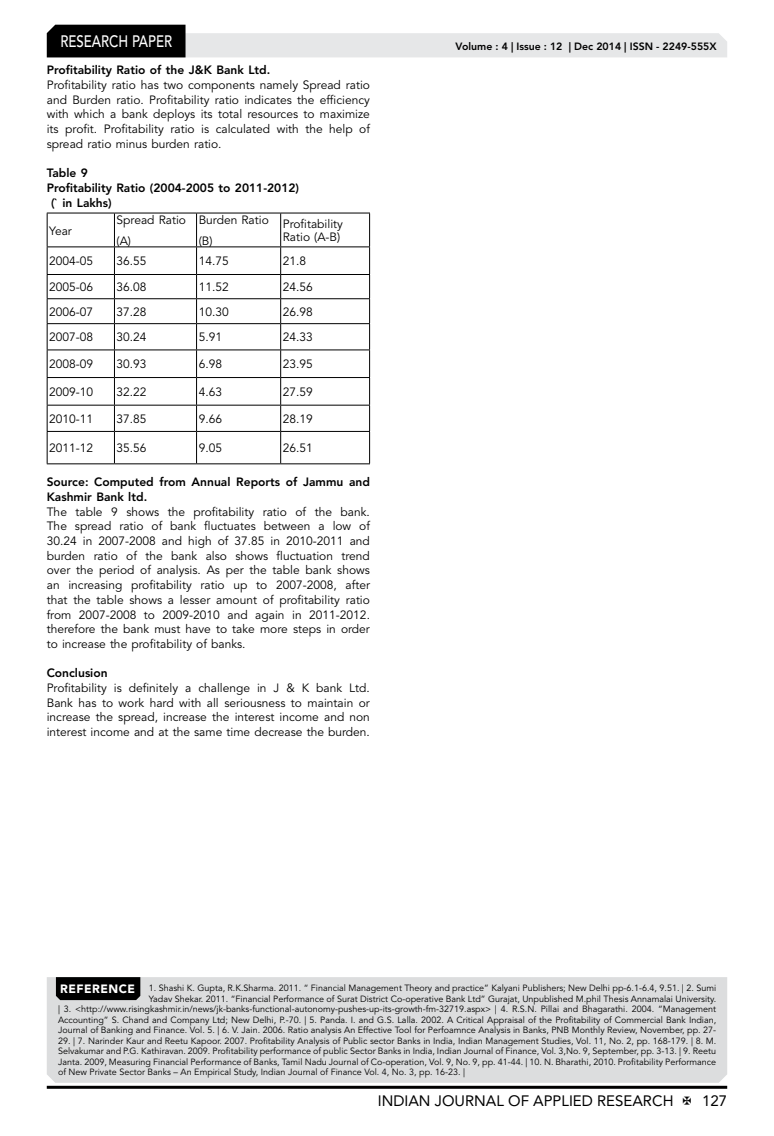
<style>
.page{position:relative;width:774px;height:1136px;background:#fff}
.page>*{position:absolute;margin:0;border:0;box-sizing:border-box;transform-origin:0 0}
.t1{font:500 16.5px "Avenir LT Std";color:#fff;scale:.8 1}
.t2{font:15px "Avenir LT Std";color:#000}
.t3{font:12px/14.7px "Avenir LT Std";color:#000;text-align:justify}
.t4{font:800 12px/14.7px "Avenir LT Std";color:#000}
.t5{font:800 10.5px "Avenir LT Std";color:#000}
.t6{font:9px/10.5px "Avenir LT Std";color:#000;text-align:right}
.s1{font-weight:900;font-size:12px;color:#fff}
</style>
<div class="page">
<hr style="left:47px;top:1085px;width:680px;height:3px;background:#000">
<svg style="left:47px;top:25px;width:680px;height:32px"></svg>
<svg style="left:48px;top:214px;width:321px;height:249px"></svg>
<hr style="left:114px;top:213px;width:1px;height:33px;background:#000">
<hr style="left:196px;top:213px;width:1px;height:33px;background:#000">
<hr style="left:280px;top:213px;width:1px;height:33px;background:#000">
<hr style="left:47px;top:246px;width:67px;height:1px;background:#000">
<hr style="left:114px;top:246px;width:83px;height:1px;background:#000">
<hr style="left:197px;top:246px;width:84px;height:1px;background:#000">
<hr style="left:281px;top:246px;width:89px;height:1px;background:#000">
<hr style="left:47px;top:274px;width:67px;height:1px;background:#000">
<hr style="left:114px;top:274px;width:83px;height:1px;background:#000">
<hr style="left:197px;top:274px;width:84px;height:1px;background:#000">
<hr style="left:281px;top:274px;width:89px;height:1px;background:#000">
<hr style="left:47px;top:298px;width:67px;height:1px;background:#000">
<hr style="left:114px;top:298px;width:83px;height:1px;background:#000">
<hr style="left:197px;top:298px;width:84px;height:1px;background:#000">
<hr style="left:281px;top:298px;width:89px;height:1px;background:#000">
<hr style="left:47px;top:323px;width:67px;height:1px;background:#000">
<hr style="left:114px;top:323px;width:83px;height:1px;background:#000">
<hr style="left:197px;top:323px;width:84px;height:1px;background:#000">
<hr style="left:47px;top:349px;width:67px;height:1px;background:#000">
<hr style="left:114px;top:349px;width:83px;height:1px;background:#000">
<hr style="left:197px;top:349px;width:84px;height:1px;background:#000">
<hr style="left:47px;top:377px;width:67px;height:1px;background:#000">
<hr style="left:114px;top:377px;width:83px;height:1px;background:#000">
<hr style="left:197px;top:377px;width:84px;height:1px;background:#000">
<hr style="left:281px;top:377px;width:89px;height:1px;background:#000">
<hr style="left:47px;top:405px;width:67px;height:1px;background:#000">
<hr style="left:114px;top:405px;width:83px;height:1px;background:#000">
<svg style="left:114px;top:247px;width:1px;height:184px"></svg>
<hr style="left:197px;top:405px;width:84px;height:1px;background:#000">
<svg style="left:196px;top:247px;width:1px;height:184px"></svg>
<hr style="left:281px;top:405px;width:89px;height:1px;background:#000">
<hr style="left:47px;top:431px;width:67px;height:1px;background:#000">
<hr style="left:114px;top:431px;width:83px;height:1px;background:#000">
<hr style="left:114px;top:432px;width:1px;height:31px;background:#000">
<hr style="left:197px;top:431px;width:84px;height:1px;background:#000">
<hr style="left:196px;top:432px;width:1px;height:31px;background:#000">
<hr style="left:281px;top:431px;width:89px;height:1px;background:#000">
<hr style="left:280px;top:432px;width:1px;height:31px;background:#000">
<hr style="left:281px;top:323px;width:89px;height:1px;background:#000">
<svg style="left:280px;top:247px;width:1px;height:184px"></svg>
<hr style="left:281px;top:349px;width:89px;height:1px;background:#000">
<hr style="left:47px;top:213px;width:67px;height:1px;background:#000">
<hr style="left:47px;top:213px;width:1px;height:33px;background:#000">
<hr style="left:114px;top:213px;width:83px;height:1px;background:#000">
<hr style="left:197px;top:213px;width:84px;height:1px;background:#000">
<hr style="left:281px;top:213px;width:89px;height:1px;background:#000">
<hr style="left:369px;top:213px;width:1px;height:33px;background:#000">
<svg style="left:47px;top:247px;width:1px;height:184px"></svg>
<svg style="left:369px;top:247px;width:1px;height:184px"></svg>
<hr style="left:47px;top:432px;width:1px;height:31px;background:#000">
<hr style="left:369px;top:432px;width:1px;height:31px;background:#000">
<hr style="left:47px;top:463px;width:67px;height:1px;background:#000">
<hr style="left:114px;top:463px;width:83px;height:1px;background:#000">
<hr style="left:197px;top:463px;width:84px;height:1px;background:#000">
<hr style="left:281px;top:463px;width:89px;height:1px;background:#000">
<div style="left:47px;top:977px;width:680px;height:105px;background:#dcddde"></div>
<div style="left:56px;top:977px;width:84px;height:22px;background:#000"></div>
<h1 class="t1" style="left:60px;top:32px;width:139px">RESEARCH PAPER</h1>
<h3 class="t4" style="left:47px;top:63px;width:225px">Profitability Ratio of the J&amp;K Bank Ltd.</h3>
<p class="t3" style="left:47px;top:78px;width:325px">Profitability ratio has two components namely Spread ratio and Burden ratio. Profitability ratio indicates the efficiency with which a bank deploys its total resources to maximize its profit. Profitability ratio is calculated with the help of spread ratio minus burden ratio.</p>
<h3 class="t4" style="left:47px;top:166px;width:43px">Table 9</h3>
<h3 class="t4" style="left:47px;top:180px;width:254px">Profitability Ratio (2004-2005 to 2011-2012)</h3>
<h3 class="t4" style="left:51px;top:195px;width:62px">(` in Lakhs)</h3>
<h3 class="t3" style="left:49px;top:223px;width:24px">Year</h3>
<h3 class="t3" style="left:117px;top:210px;width:71px;line-height:20.5px">Spread Ratio (A)</h3>
<h3 class="t3" style="left:199px;top:210px;width:72px;line-height:20.5px">Burden Ratio (B)</h3>
<h3 class="t3" style="left:283px;top:219px;width:62px;line-height:12px">Profitability<br>Ratio (A-B)</h3>
<h3 class="t3" style="left:49px;top:254px;width:46px">2004-05</h3>
<h3 class="t3" style="left:117px;top:254px;width:32px">36.55</h3>
<h3 class="t3" style="left:199px;top:254px;width:32px">14.75</h3>
<h3 class="t3" style="left:283px;top:254px;width:25px">21.8</h3>
<h3 class="t3" style="left:49px;top:280px;width:46px">2005-06</h3>
<h3 class="t3" style="left:117px;top:280px;width:32px">36.08</h3>
<h3 class="t3" style="left:199px;top:280px;width:32px">11.52</h3>
<h3 class="t3" style="left:283px;top:280px;width:32px">24.56</h3>
<h3 class="t3" style="left:49px;top:304px;width:46px">2006-07</h3>
<h3 class="t3" style="left:117px;top:304px;width:32px">37.28</h3>
<h3 class="t3" style="left:199px;top:304px;width:32px">10.30</h3>
<h3 class="t3" style="left:283px;top:304px;width:32px">26.98</h3>
<h3 class="t3" style="left:49px;top:330px;width:46px">2007-08</h3>
<h3 class="t3" style="left:117px;top:330px;width:32px">30.24</h3>
<h3 class="t3" style="left:199px;top:330px;width:25px">5.91</h3>
<h3 class="t3" style="left:283px;top:330px;width:32px">24.33</h3>
<h3 class="t3" style="left:49px;top:357px;width:46px">2008-09</h3>
<h3 class="t3" style="left:117px;top:357px;width:32px">30.93</h3>
<h3 class="t3" style="left:199px;top:357px;width:25px">6.98</h3>
<h3 class="t3" style="left:283px;top:357px;width:32px">23.95</h3>
<h3 class="t3" style="left:49px;top:384px;width:46px">2009-10</h3>
<h3 class="t3" style="left:117px;top:384px;width:32px">32.22</h3>
<h3 class="t3" style="left:199px;top:384px;width:25px">4.63</h3>
<h3 class="t3" style="left:283px;top:384px;width:32px">27.59</h3>
<h3 class="t3" style="left:49px;top:411px;width:46px">2010-11</h3>
<h3 class="t3" style="left:117px;top:411px;width:32px">37.85</h3>
<h3 class="t3" style="left:199px;top:411px;width:25px">9.66</h3>
<h3 class="t3" style="left:283px;top:411px;width:32px">28.19</h3>
<h3 class="t3" style="left:49px;top:441px;width:46px">2011-12</h3>
<h3 class="t3" style="left:117px;top:441px;width:32px">35.56</h3>
<h3 class="t3" style="left:199px;top:441px;width:25px">9.05</h3>
<h3 class="t3" style="left:283px;top:441px;width:32px">26.51</h3>
<h3 class="t4" style="left:47px;top:474px;width:325px">Source: Computed from Annual Reports of Jammu and<br>Kashmir Bank ltd.</h3>
<p class="t3" style="left:47px;top:504px;width:325px">The table 9 shows the profitability ratio of the bank.<br>The spread ratio of bank fluctuates between a low of 30.24 in 2007-2008 and high of 37.85 in 2010-2011 and burden ratio of the bank also shows fluctuation trend over the period of analysis. As per the table bank shows an increasing profitability ratio up to 2007-2008, after that the table shows a lesser amount of profitability ratio from 2007-2008 to 2009-2010 and again in 2011-2012. therefore the bank must have to take more steps in order to increase the profitability of banks.</p>
<h3 class="t4" style="left:47px;top:665px;width:62px">Conclusion</h3>
<h3 class="t3" style="left:47px;top:680px;width:325px">Profitability is definitely a challenge in J &amp; K bank Ltd.<br>Bank has to work hard with all seriousness to maintain or increase the spread, increase the interest income and non interest income and at the same time decrease the burden.</h3>
<p class="t5" style="left:456px;top:41px;width:262px">Volume : 4 | Issue : 12 | Dec 2014 | ISSN - 2249-555X</p>
<p class="t6" style="left:58px;top:982px;width:660px"><span class="s1">REFERENCE</span> 1. Shashi K. Gupta, R.K.Sharma. 2011. “ Financial Management Theory and practice” Kalyani Publishers; New Delhi pp-6.1-6.4, 9.51. | 2. Sumi Yadav Shekar. 2011. “Financial Performance of Surat District Co-operative Bank Ltd” Gurajat, Unpublished M.phil Thesis Annamalai University.<br>| 3. &lt;http://www.risingkashmir.in/news/jk-banks-functional-autonomy-pushes-up-its-growth-fm-32719.aspx&gt; | 4. R.S.N. Pillai and Bhagarathi. 2004. “Management Accounting” S. Chand and Company Ltd; New Delhi, P.-70. | 5. Panda. I. and G.S. Lalla. 2002. A Critical Appraisal of the Profitability of Commercial Bank Indian, Journal of Banking and Finance. Vol. 5. | 6. V. Jain. 2006. Ratio analysis An Effective Tool for Perfoamnce Analysis in Banks, PNB Monthly Review, November, pp. 27-</p>
<p class="t6" style="left:58px;top:1035px;width:660px;text-align:justify">29. | 7. Narinder Kaur and Reetu Kapoor. 2007. Profitability Analysis of Public sector Banks in India, Indian Management Studies, Vol. 11, No. 2, pp. 168-179. | 8. M.<br>Selvakumar and P.G. Kathiravan. 2009. Profitability performance of public Sector Banks in India, Indian Journal of Finance, Vol. 3,No. 9, September, pp. 3-13. | 9. Reetu Janta. 2009, Measuring Financial Performance of Banks, Tamil Nadu Journal of Co-operation, Vol. 9, No. 9, pp. 41-44. | 10. N. Bharathi, 2010. Profitability Performance of New Private Sector Banks – An Empirical Study, Indian Journal of Finance Vol. 4, No. 3, pp. 16-23. |</p>
<h2 class="t2" style="left:378px;top:1091px;width:297px">INDIAN JOURNAL OF APPLIED RESEARCH</h2>
<h2 class="t2" style="left:702px;top:1091px;width:27px">127</h2>
</div>
